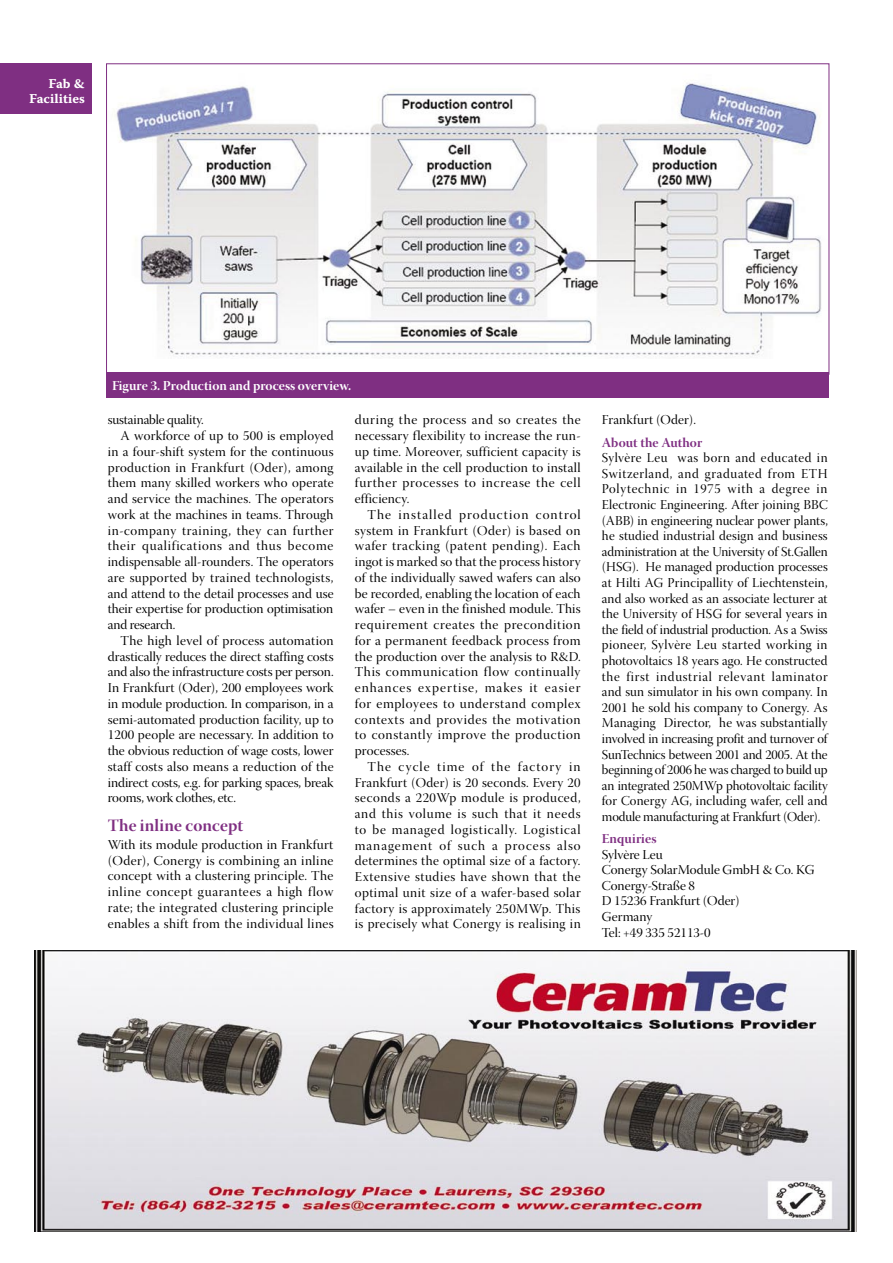
<style>
.page{position:relative;width:893px;height:1263px;background:#fff}
.page>*{position:absolute;margin:0;border:0;box-sizing:border-box;transform-origin:0 0}
.t1{font:17.25px "Warnock Pro Bold Disp";letter-spacing:.005em;color:#7f2f82}
.t2{font:13.5px/15.8px "Warnock Pro Disp";letter-spacing:.01em;color:#000;text-align:justify}
.t3{font:13.5px "Warnock Pro Disp";letter-spacing:-.01em;color:#000}
.t4{font:13.5px "Warnock Pro Disp";letter-spacing:.03em;color:#000}
.t5{font:13.5px "Warnock Pro Bold Disp";color:#fff}
.t6{font:13.5px "Warnock Pro Disp";letter-spacing:.04em;color:#000}
.t7{font:13.5px "Warnock Pro Disp";letter-spacing:.05em;color:#000}
.t8{font:13.5px "Warnock Pro Bold Disp";letter-spacing:.005em;color:#7f2f82}
.t9{font:13.5px/15px "Warnock Pro Bold Capt";color:#fff;text-align:right}
</style>
<div class="page">
<div style="left:0;top:64px;width:91px;height:51px;background:#7f2f82"></div>
<img style="left:114px;top:83px;width:708px;height:274px">
<div style="left:106px;top:372px;width:723px;height:25px;background:#7f2f82"></div>
<img style="left:34px;top:951px;width:823px;height:280px">
<p class="t9" style="left:29px;top:75px;width:57px">Fab &amp;<br>Facilities</p>
<p class="t5" style="left:112px;top:377px;width:241px">Figure 3. Production and process overview.</p>
<p class="t3" style="left:108px;top:413px;width:98px">sustainable quality.</p>
<p class="t2" style="left:121px;top:429px;width:215px">A workforce of up to 500 is employed</p>
<p class="t2" style="left:108px;top:445px;width:227px">in a four-shift system for the continuous</p>
<p class="t4" style="left:108px;top:460px;width:227px">production in Frankfurt (Oder), among</p>
<p class="t2" style="left:108px;top:477px;width:227px">them many skilled workers who operate</p>
<p class="t2" style="left:108px;top:492px;width:227px">and service the machines. The operators</p>
<p class="t2" style="left:108px;top:508px;width:227px">work at the machines in teams. Through</p>
<p class="t6" style="left:108px;top:523px;width:227px">in-company training, they can further</p>
<p class="t7" style="left:108px;top:539px;width:227px">their qualifications and thus become</p>
<p class="t2" style="left:108px;top:555px;width:227px">indispensable all-rounders. The operators</p>
<p class="t4" style="left:108px;top:570px;width:227px">are supported by trained technologists,</p>
<p class="t2" style="left:108px;top:587px;width:227px">and attend to the detail processes and use</p>
<p class="t2" style="left:108px;top:603px;width:227px">their expertise for production optimisation</p>
<p class="t3" style="left:108px;top:617px;width:69px">and research.</p>
<p class="t2" style="left:121px;top:634px;width:215px">The high level of process automation</p>
<p class="t2" style="left:108px;top:650px;width:227px">drastically reduces the direct staffing costs</p>
<p class="t3" style="left:108px;top:665px;width:227px">and also the infrastructure costs per person.</p>
<p class="t2" style="left:108px;top:681px;width:227px">In Frankfurt (Oder), 200 employees work</p>
<p class="t2" style="left:108px;top:697px;width:227px">in module production. In comparison, in a</p>
<p class="t2" style="left:108px;top:713px;width:227px">semi-automated production facility, up to</p>
<p class="t2" style="left:108px;top:729px;width:227px">1200 people are necessary. In addition to</p>
<p class="t2" style="left:108px;top:744px;width:227px">the obvious reduction of wage costs, lower</p>
<p class="t2" style="left:108px;top:760px;width:227px">staff costs also means a reduction of the</p>
<p class="t3" style="left:108px;top:775px;width:227px">indirect costs, e.g. for parking spaces, break</p>
<p class="t3" style="left:108px;top:791px;width:130px">rooms, work clothes, etc.</p>
<p class="t1" style="left:108px;top:815px;width:137px">The inline concept</p>
<p class="t2" style="left:108px;top:838px;width:227px">With its module production in Frankfurt (Oder), Conergy is combining an inline concept with a clustering principle. The inline concept guarantees a high flow rate; the integrated clustering principle enables a shift from the individual lines</p>
<p class="t2" style="left:355px;top:414px;width:227px">during the process and so creates the necessary flexibility to increase the run&shy;up time. Moreover, sufficient capacity is available in the cell production to install further processes to increase the cell efficiency.</p>
<p class="t2" style="left:355px;top:508px;width:227px;text-indent:13px">The installed production control system in Frankfurt (Oder) is based on wafer tracking (patent pending). Each ingot is marked so that the process history of the individually sawed wafers can also be recorded, enabling the location of each wafer – even in the finished module. This requirement creates the precondition for a permanent feedback process from the production over the analysis to R&amp;D.<br>This communication flow continually enhances expertise, makes it easier for employees to understand complex contexts and provides the motivation to constantly improve the production processes.</p>
<p class="t2" style="left:355px;top:760px;width:227px;text-indent:13px">The cycle time of the factory in Frankfurt (Oder) is 20 seconds. Every 20 seconds a 220Wp module is produced, and this volume is such that it needs to be managed logistically. Logistical management of such a process also determines the optimal size of a factory.<br>Extensive studies have shown that the optimal unit size of a wafer-based solar factory is approximately 250MWp. This is precisely what Conergy is realising in</p>
<p class="t2" style="left:602px;top:414px;width:96px">Frankfurt (Oder).</p>
<p class="t8" style="left:602px;top:434px;width:102px">About the Author</p>
<p class="t2" style="left:602px;top:451px;width:227px">Sylvère Leu was born and educated in Switzerland, and graduated from ETH Polytechnic in 1975 with a degree in Electronic Engineering. After joining BBC (ABB) in engineering nuclear power plants, he studied industrial design and business administration at the University of St.Gallen (HSG). He managed production processes at Hilti AG Principallity of Liechtenstein, and also worked as an associate lecturer at the University of HSG for several years in the field of industrial production. As a Swiss pioneer, Sylvère Leu started working in photovoltaics 18 years ago. He constructed the first industrial relevant laminator and sun simulator in his own company. In 2001 he sold his company to Conergy. As Managing Director, he was substantially involved in increasing profit and turnover of SunTechnics between 2001 and 2005. At the beginning of 2006 he was charged to build up an integrated 250MWp photovoltaic facility for Conergy AG, including wafer, cell and module manufacturing at Frankfurt (Oder).</p>
<p class="t8" style="left:602px;top:830px;width:56px">Enquiries</p>
<p class="t2" style="left:602px;top:848px;width:214px;text-align:left">Sylvère Leu<br>Conergy SolarModule GmbH &amp; Co. KG<br>Conergy-Straße 8<br>D 15236 Frankfurt (Oder)<br>Germany<br>Tel: +49 335 52113-0</p>
</div>
